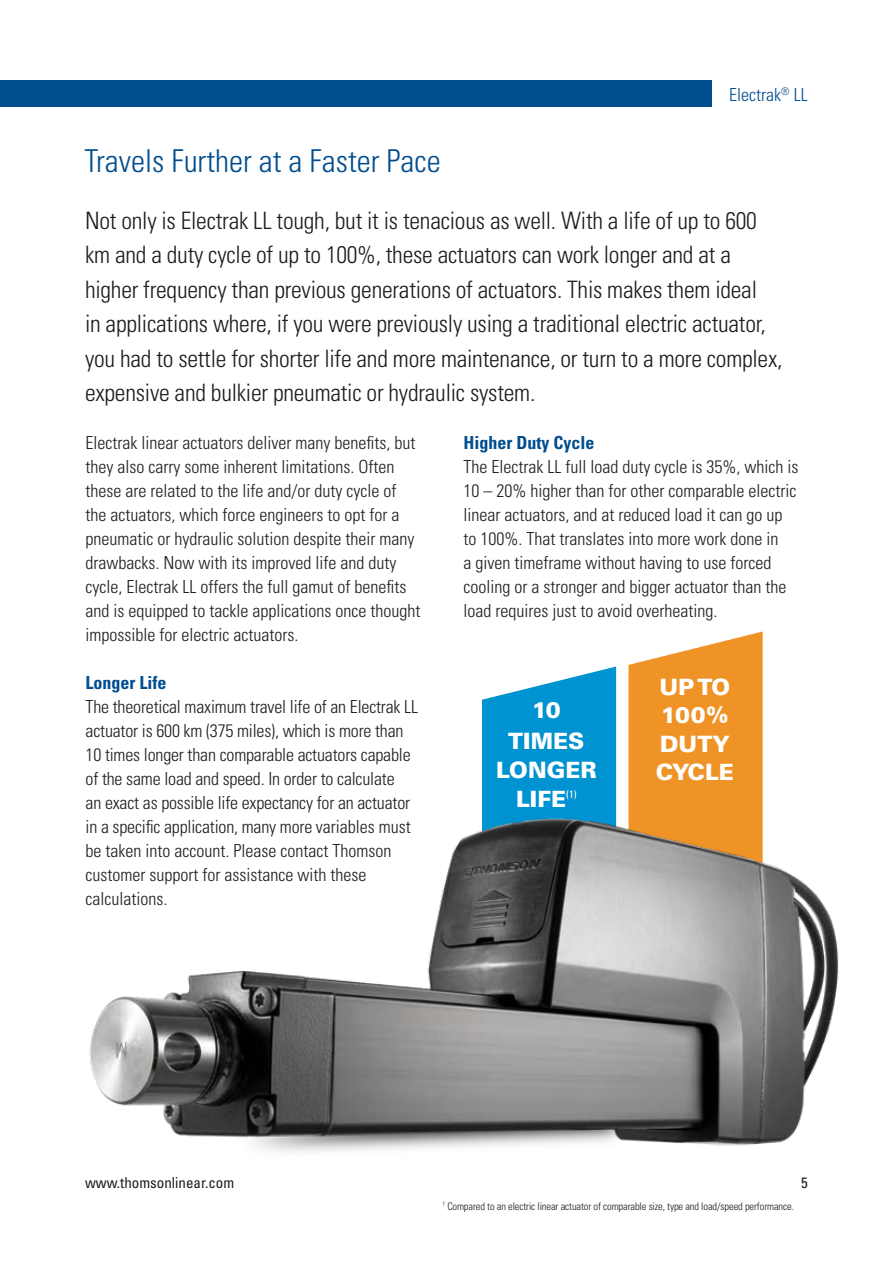
<style>
.page{position:relative;width:893px;height:1263px;background:#fff}
.page>*{position:absolute;margin:0;border:0;box-sizing:border-box;transform-origin:0 0}
.t1{font:300 condensed 31.5px "Univers";color:#004d8f}
.t2{font:300 condensed 24px/34.5px "Univers";letter-spacing:-.01em;color:#1d1d1b}
.t3{font:900 22.5px/28.5px "Univers";color:#fff;text-align:center}
.t4{font:300 condensed 18px/24px "Univers";color:#1d1d1b}
.t5{font:700 condensed 18px "Univers";color:#004d8f}
.t6{font:300 condensed 18px "Univers";color:#004d8f}
.t7{font:condensed 15px "Univers LT Std";color:#1c1d21}
.t8{font:condensed 15px "Univers LT Std";color:#1d1d1b}
.t9{font:300 condensed 10.5px "Univers";letter-spacing:-.01em;color:#1d1d1b}
</style>
<div class="page">
<div style="left:0;top:80px;width:711px;height:27px;background:#004d8f"></div>
<svg style="left:628px;top:631px;width:135px;height:151px;background:#f1a143"></svg>
<svg style="left:482px;top:666px;width:134px;height:116px;background:#25a2d7"></svg>
<img style="left:89px;top:782px;width:750px;height:370px">
<p class="t6" style="left:729px;top:83px;width:80px">Electrak<sup>®</sup> LL</p>
<h1 class="t1" style="left:85px;top:141px;width:358px">Travels Further at a Faster Pace</h1>
<p class="t2" style="left:85px;top:203px;width:699px">Not only is Electrak LL tough, but it is tenacious as well. With a life of up to 600 km and a duty cycle of up to 100%, these actuators can work longer and at a higher frequency than previous generations of actuators. This makes them ideal<br>in applications where, if you were previously using a traditional electric actuator, you had to settle for shorter life and more maintenance, or turn to a more complex, expensive and bulkier pneumatic or hydraulic system.</p>
<p class="t5" style="left:464px;top:431px;width:132px">Higher Duty Cycle</p>
<p class="t4" style="left:464px;top:455px;width:336px">The Electrak LL full load duty cycle is 35%, which is 10 – 20% higher than for other comparable electric linear actuators, and at reduced load it can go up to 100%. That translates into more work done in<br>a given timeframe without having to use forced cooling or a stronger and bigger actuator than the load requires just to avoid overheating.</p>
<p class="t4" style="left:86px;top:431px;width:336px">Electrak linear actuators deliver many benefits, but they also carry some inherent limitations. Often these are related to the life and/or duty cycle of the actuators, which force engineers to opt for a pneumatic or hydraulic solution despite their many drawbacks. Now with its improved life and duty cycle, Electrak LL offers the full gamut of benefits and is equipped to tackle applications once thought impossible for electric actuators.</p>
<p class="t5" style="left:86px;top:671px;width:82px">Longer Life</p>
<p class="t4" style="left:86px;top:695px;width:334px">The theoretical maximum travel life of an Electrak LL actuator is 600 km (375 miles), which is more than 10 times longer than comparable actuators capable of the same load and speed. In order to calculate<br>an exact as possible life expectancy for an actuator in a specific application, many more variables must be taken into account. Please contact Thomson customer support for assistance with these calculations.</p>
<p class="t3" style="left:656px;top:672px;width:79px;text-align:left">UP TO<br>100%<br>DUTY<br>CYCLE</p>
<p class="t3" style="left:508px;top:694px;width:78px;line-height:31.5px">10<br>TIMES</p>
<p class="t3" style="left:496px;top:755px;width:102px">LONGER<br>LIFE<sup>(1)</sup></p>
<p class="t7" style="left:85px;top:1173px;width:151px">www.thomsonlinear.com</p>
<p class="t9" style="left:442px;top:1200px;width:353px"><sup>1</sup> Compared to an electric linear actuator of comparable size, type and load/speed performance.</p>
<p class="t8" style="left:801px;top:1173px;width:8px">5</p>
</div>
